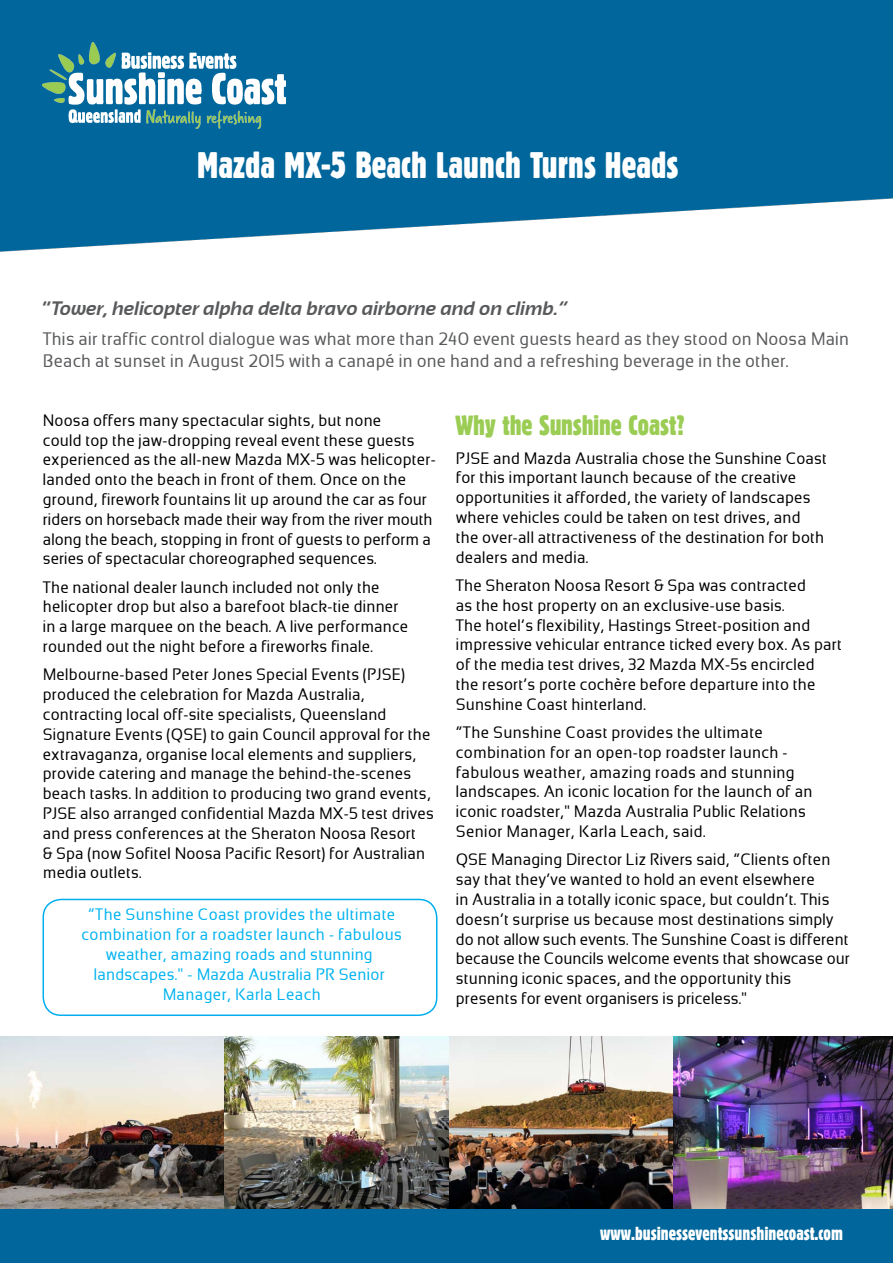
<style>
.page{position:relative;width:893px;height:1263px;background:#fff}
.page>*{position:absolute;margin:0;border:0;box-sizing:border-box;transform-origin:0 0}
.t1{font:36px "Alive";color:#fff}
.t2{font:27px "Alive";color:#9bcc53}
.t3{font:italic 700 19.5px "Sansation";color:#58595b}
.t4{font:18px/21.6px "Sansation";color:#58595b}
.t5{font:18px "Alive";color:#fff}
.t6{font:16.5px/19.8px "Sansation";color:#000}
.t7{font:16.5px/19.8px "Sansation";letter-spacing:.01em;color:#00b3f0;text-align:center}
.s1{font-style:normal}
</style>
<div class="page">
<img style="left:448px;top:1036px;width:445px;height:174px">
<img style="left:223px;top:1036px;width:225px;height:174px">
<img style="left:0;top:1037px;width:224px;height:173px">
<img style="left:0;top:0;width:893px;height:252px">
<img style="left:43px;top:43px;width:242px;height:85px">
<div style="left:0;top:1210px;width:893px;height:53px;background:#00669b"></div>
<div style="left:43px;top:899px;width:394px;height:117px;border:2px solid #00aeef;border-radius:18px"></div>
<h1 class="t1" style="left:197px;top:143px;width:483px">Mazda MX-5 Beach Launch Turns Heads</h1>
<p class="t3" style="left:43px;top:297px;width:526px"><span class="s1">“</span>Tower, helicopter alpha delta bravo airborne and on climb.”</p>
<p class="t4" style="left:43px;top:328px;width:808px">This air traffic control dialogue was what more than 240 event guests heard as they stood on Noosa Main<br>Beach at sunset in August 2015 with a canapé in one hand and a refreshing beverage in the other.</p>
<p class="t6" style="left:43px;top:410px;width:395px">Noosa offers many spectacular sights, but none<br>could top the jaw-dropping reveal event these guests experienced as the all-new Mazda MX-5 was helicopter&shy;landed onto the beach in front of them. Once on the ground, firework fountains lit up around the car as four riders on horseback made their way from the river mouth along the beach, stopping in front of guests to perform a series of spectacular choreographed sequences.</p>
<p class="t6" style="left:43px;top:577px;width:367px">The national dealer launch included not only the helicopter drop but also a barefoot black-tie dinner in a large marquee on the beach. A live performance rounded out the night before a fireworks finale.</p>
<p class="t6" style="left:43px;top:665px;width:393px">Melbourne-based Peter Jones Special Events (PJSE) produced the celebration for Mazda Australia, contracting local off-site specialists, Queensland Signature Events (QSE) to gain Council approval for the extravaganza, organise local elements and suppliers, provide catering and manage the behind-the-scenes beach tasks. In addition to producing two grand events, PJSE also arranged confidential Mazda MX-5 test drives and press conferences at the Sheraton Noosa Resort<br>&amp; Spa (now Sofitel Noosa Pacific Resort) for Australian media outlets.</p>
<p class="t7" style="left:81px;top:905px;width:322px">“The Sunshine Coast provides the ultimate combination for a roadster launch - fabulous weather, amazing roads and stunning landscapes." - Mazda Australia PR Senior Manager, Karla Leach</p>
<h2 class="t2" style="left:455px;top:409px;width:231px">Why the Sunshine Coast?</h2>
<p class="t6" style="left:455px;top:448px;width:373px">PJSE and Mazda Australia chose the Sunshine Coast for this important launch because of the creative opportunities it afforded, the variety of landscapes where vehicles could be taken on test drives, and the over-all attractiveness of the destination for both dealers and media.</p>
<p class="t6" style="left:455px;top:575px;width:388px">The Sheraton Noosa Resort &amp; Spa was contracted<br>as the host property on an exclusive-use basis.<br>The hotel’s flexibility, Hastings Street-position and impressive vehicular entrance ticked every box. As part of the media test drives, 32 Mazda MX-5s encircled<br>the resort’s porte cochère before departure into the Sunshine Coast hinterland.</p>
<p class="t6" style="left:455px;top:722px;width:358px">“The Sunshine Coast provides the ultimate combination for an open-top roadster launch - fabulous weather, amazing roads and stunning landscapes. An iconic location for the launch of an iconic roadster," Mazda Australia Public Relations Senior Manager, Karla Leach, said.</p>
<p class="t6" style="left:455px;top:850px;width:396px">QSE Managing Director Liz Rivers said, “Clients often say that they’ve wanted to hold an event elsewhere<br>in Australia in a totally iconic space, but couldn’t. This doesn’t surprise us because most destinations simply do not allow such events. The Sunshine Coast is different because the Councils welcome events that showcase our stunning iconic spaces, and the opportunity this presents for event organisers is priceless."</p>
<p class="t5" style="left:600px;top:1222px;width:244px">www.businesseventssunshinecoast.com</p>
</div>
